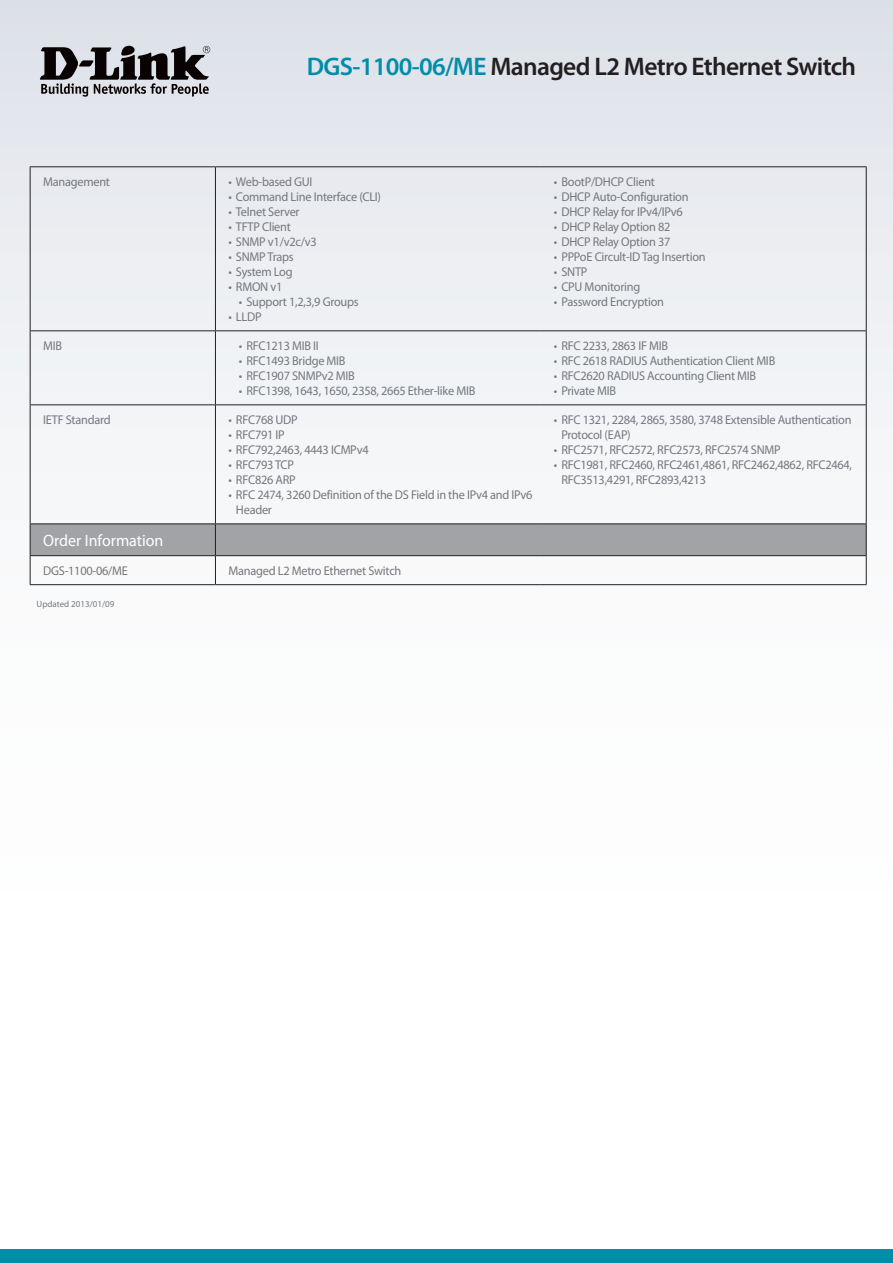
<style>
.page{position:relative;width:893px;height:1263px;background:#fff}
.page>*{position:absolute;margin:0;border:0;box-sizing:border-box;transform-origin:0 0}
.t1{font:600 25.5px "Myriad Pro";letter-spacing:-.025em;color:#231f20}
.Spec_Section_Header{font:16.5px "Myriad Pro";color:#fff}
.Spec_Bullets{font:12.75px/15px "Myriad Pro";letter-spacing:-.02em;color:#74787d}
.Spec_Bullets_-_Suble{font:12.75px "Myriad Pro";letter-spacing:-.02em;color:#74787d}
.Spec_Category{font:12.75px "Myriad Pro";letter-spacing:-.02em;color:#74787d}
.Spec_Text_Only{font:12.75px "Myriad Pro";letter-spacing:-.02em;color:#74787d}
.Footnotes{font:9px "Myriad Pro";color:#74787d}
.s1{color:#008da8}
</style>
<div class="page">
<div style="left:0;top:0;width:893px;height:1084px;background:linear-gradient(to bottom,#e3e6ec,#fff)"></div>
<div style="left:0;top:1249px;width:893px;height:14px;background:#008da8"></div>
<svg style="left:40px;top:46px;width:170px;height:51px;background:#807f83"></svg>
<hr style="left:215px;top:523px;width:326px;height:1px;background:#231f20">
<hr style="left:541px;top:523px;width:326px;height:1px;background:#231f20">
<hr style="left:215px;top:584px;width:326px;height:1px;background:#231f20">
<hr style="left:541px;top:584px;width:326px;height:1px;background:#231f20">
<svg style="left:30px;top:524px;width:837px;height:60px"></svg>
<hr style="left:30px;top:584px;width:185px;height:1px;background:#231f20">
<hr style="left:866px;top:167px;width:1px;height:164px;background:#231f20">
<hr style="left:866px;top:331px;width:1px;height:74px;background:#231f20">
<hr style="left:866px;top:405px;width:1px;height:118px;background:#231f20">
<hr style="left:215px;top:524px;width:1px;height:31px;background:#231f20">
<hr style="left:30px;top:523px;width:185px;height:1px;background:#231f20">
<hr style="left:30px;top:166px;width:185px;height:1px;background:#231f20">
<hr style="left:30px;top:167px;width:1px;height:163px;background:#231f20">
<hr style="left:30px;top:330px;width:185px;height:1px;background:#231f20">
<hr style="left:30px;top:331px;width:1px;height:73px;background:#231f20">
<hr style="left:30px;top:404px;width:185px;height:1px;background:#231f20">
<hr style="left:30px;top:405px;width:1px;height:118px;background:#231f20">
<hr style="left:215px;top:166px;width:326px;height:1px;background:#231f20">
<hr style="left:541px;top:166px;width:326px;height:1px;background:#231f20">
<hr style="left:215px;top:330px;width:326px;height:1px;background:#231f20">
<hr style="left:541px;top:330px;width:325px;height:1px;background:#231f20">
<hr style="left:215px;top:404px;width:326px;height:1px;background:#231f20">
<hr style="left:541px;top:404px;width:325px;height:1px;background:#231f20">
<hr style="left:215px;top:167px;width:1px;height:163px;background:#231f20">
<hr style="left:215px;top:331px;width:1px;height:73px;background:#231f20">
<hr style="left:215px;top:405px;width:1px;height:118px;background:#231f20">
<h1 class="t1" style="left:307px;top:51px;width:551px"><span class="s1">DGS-1100-06/ME</span> Managed L2 Metro Ethernet Switch</h1>
<p class="Spec_Category" style="left:43px;top:174px;width:68px">Management</p>
<p class="Spec_Bullets" style="left:228px;top:174px;width:86px">• Web-based GUI</p>
<p class="Spec_Bullets" style="left:228px;top:189px;width:154px">• Command Line Interface (CLI)</p>
<p class="Spec_Bullets" style="left:228px;top:204px;width:73px">• Telnet Server</p>
<p class="Spec_Bullets" style="left:228px;top:219px;width:64px">• TFTP Client</p>
<p class="Spec_Bullets" style="left:228px;top:234px;width:90px">• SNMP v1/v2c/v3</p>
<p class="Spec_Bullets" style="left:228px;top:249px;width:67px">• SNMP Traps</p>
<p class="Spec_Bullets" style="left:228px;top:264px;width:66px">• System Log</p>
<p class="Spec_Bullets" style="left:228px;top:279px;width:55px">• RMON v1</p>
<p class="Spec_Bullets_-_Suble" style="left:239px;top:294px;width:121px">• Support 1,2,3,9 Groups</p>
<p class="Spec_Bullets" style="left:228px;top:309px;width:35px">• LLDP</p>
<p class="Spec_Category" style="left:43px;top:338px;width:21px">MIB</p>
<p class="Spec_Bullets_-_Suble" style="left:239px;top:338px;width:81px">• RFC1213 MIB II</p>
<p class="Spec_Bullets_-_Suble" style="left:239px;top:353px;width:108px">• RFC1493 Bridge MIB</p>
<p class="Spec_Bullets_-_Suble" style="left:239px;top:368px;width:117px">• RFC1907 SNMPv2 MIB</p>
<p class="Spec_Bullets_-_Suble" style="left:239px;top:383px;width:238px">• RFC1398, 1643, 1650, 2358, 2665 Ether-like MIB</p>
<p class="Spec_Category" style="left:43px;top:412px;width:69px">IETF Standard</p>
<p class="Spec_Bullets" style="left:228px;top:412px;width:71px">• RFC768 UDP</p>
<p class="Spec_Bullets" style="left:228px;top:427px;width:58px">• RFC791 IP</p>
<p class="Spec_Bullets" style="left:228px;top:442px;width:142px">• RFC792,2463, 4443 ICMPv4</p>
<p class="Spec_Bullets" style="left:228px;top:457px;width:67px">• RFC793 TCP</p>
<p class="Spec_Bullets" style="left:228px;top:472px;width:69px">• RFC826 ARP</p>
<p class="Spec_Bullets" style="left:236px;top:487px;width:298px;text-indent:-8px">• RFC 2474, 3260 Definition of the DS Field in the IPv4 and IPv6<br>Header</p>
<p class="Spec_Section_Header" style="left:43px;top:530px;width:122px">Order Information</p>
<p class="Spec_Category" style="left:43px;top:563px;width:86px">DGS-1100-06/ME</p>
<p class="Spec_Text_Only" style="left:228px;top:563px;width:174px">Managed L2 Metro Ethernet Switch</p>
<p class="Footnotes" style="left:37px;top:598px;width:79px">Updated 2013/01/09</p>
<p class="Spec_Bullets" style="left:554px;top:174px;width:103px">• BootP/DHCP Client</p>
<p class="Spec_Bullets" style="left:554px;top:189px;width:136px">• DHCP Auto-Configuration</p>
<p class="Spec_Bullets" style="left:554px;top:204px;width:130px">• DHCP Relay for IPv4/IPv6</p>
<p class="Spec_Bullets" style="left:554px;top:219px;width:118px">• DHCP Relay Option 82</p>
<p class="Spec_Bullets" style="left:554px;top:234px;width:118px">• DHCP Relay Option 37</p>
<p class="Spec_Bullets" style="left:554px;top:249px;width:153px">• PPPoE Circult-ID Tag Insertion</p>
<p class="Spec_Bullets" style="left:554px;top:264px;width:35px">• SNTP</p>
<p class="Spec_Bullets" style="left:554px;top:279px;width:88px">• CPU Monitoring</p>
<p class="Spec_Bullets" style="left:554px;top:294px;width:112px">• Password Encryption</p>
<p class="Spec_Bullets" style="left:554px;top:338px;width:116px">• RFC 2233, 2863 IF MIB</p>
<p class="Spec_Bullets" style="left:554px;top:353px;width:223px">• RFC 2618 RADIUS Authentication Client MIB</p>
<p class="Spec_Bullets" style="left:554px;top:368px;width:204px">• RFC2620 RADIUS Accounting Client MIB</p>
<p class="Spec_Bullets" style="left:554px;top:383px;width:64px">• Private MIB</p>
<p class="Spec_Bullets" style="left:561px;top:412px;width:292px;text-indent:-8px">• RFC 1321, 2284, 2865, 3580, 3748 Extensible Authentication<br>Protocol (EAP)</p>
<p class="Spec_Bullets" style="left:554px;top:442px;width:228px">• RFC2571, RFC2572, RFC2573, RFC2574 SNMP</p>
<p class="Spec_Bullets" style="left:561px;top:457px;width:292px;text-indent:-8px">• RFC1981, RFC2460, RFC2461,4861, RFC2462,4862, RFC2464,<br>RFC3513,4291, RFC2893,4213</p>
</div>
